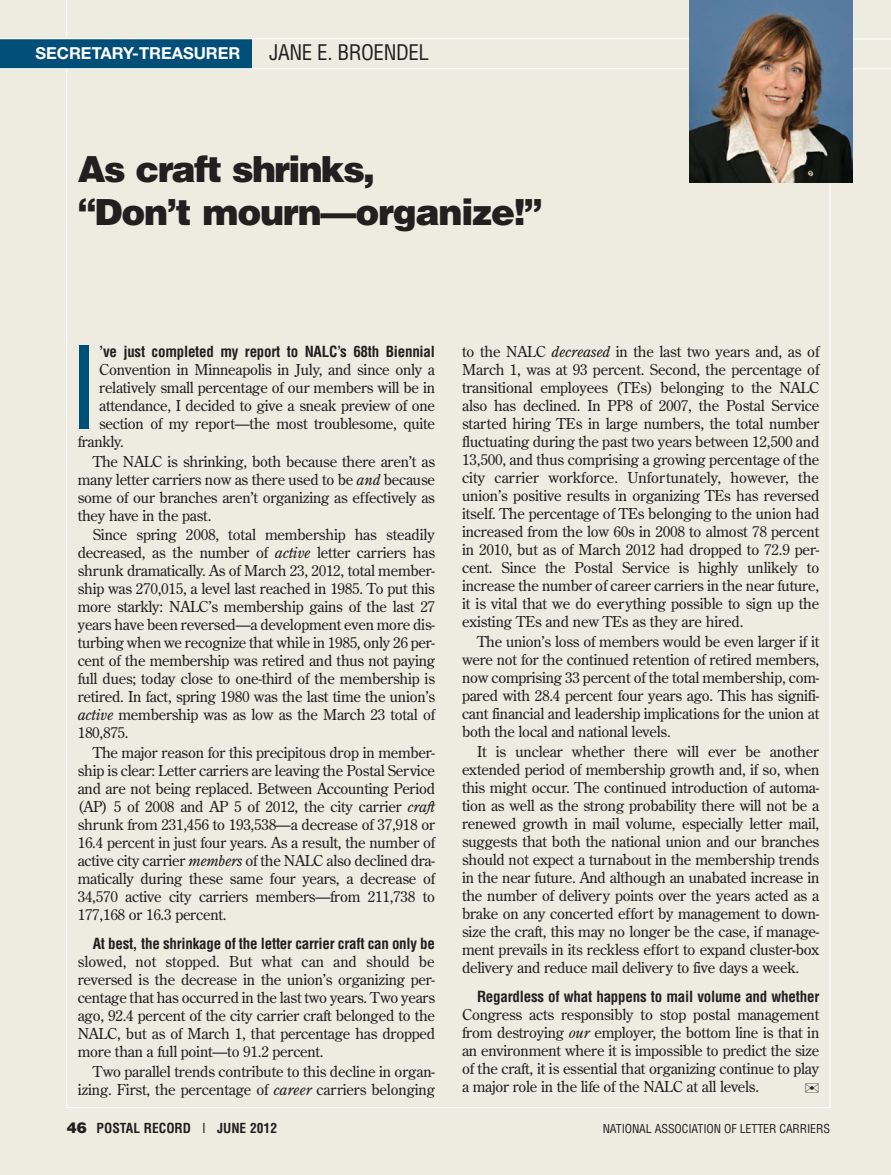
<style>
.page{position:relative;width:891px;height:1175px;background:#fff}
.page>*{position:absolute;margin:0;border:0;box-sizing:border-box;transform-origin:0 0}
.t1{font:condensed 110.85px "Helvetica";color:#004f79}
.t2{font:900 36px/43.2px "Helvetica";letter-spacing:-.035em;color:#231f20}
.t3{font:condensed 21px "Helvetica";letter-spacing:-.02em;color:#231f20}
.t4{font:700 16.5px "Helvetica Neue";color:#fff}
.t5{font:15px/18px "Century Old Style";letter-spacing:-.015em;color:#231f20;text-align:justify}
.t6{font:700 condensed 15px "Helvetica";letter-spacing:-.015em;color:#231f20}
.t7{font:700 condensed 13.5px "Helvetica";color:#231f20}
.t8{font:condensed 12px "Helvetica";letter-spacing:-.01em;color:#231f20}
.s1{font-style:italic}
.s2{font-weight:900;font-stretch:normal;font-size:15px}
.s3{font-weight:400}
</style>
<div class="page">
<div style="left:0;top:0;width:891px;height:1174px;background:#eeebe0"></div>
<hr style="left:67px;top:1107px;width:763px;height:1px;background:#fff">
<hr style="left:830px;top:6px;width:1px;height:1101px;background:#fff">
<hr style="left:66px;top:0;width:1px;height:1107px;background:#fff">
<div style="left:0;top:39px;width:252px;height:30px;background:#004f79"></div>
<hr style="left:0;top:68px;width:803px;height:1px;background:#fff">
<hr style="left:0;top:38px;width:818px;height:1px;background:#fff">
<hr style="left:846px;top:68px;width:45px;height:1px;background:#fff">
<hr style="left:845px;top:39px;width:46px;height:1px;background:#fff">
<img style="left:689px;top:0;width:163px;height:182px">
<p class="t4" style="left:35px;top:47px;width:207px">SECRETARY-TREASURER</p>
<h3 class="t3" style="left:269px;top:41px;width:161px">JANE E. BROENDEL</h3>
<h2 class="t2" style="left:78px;top:148px;width:466px">As craft shrinks,<br>“Don’t mourn—organize!”</h2>
<h1 class="t1" style="left:68px;top:326px;width:32px">I</h1>
<p class="t6" style="left:99px;top:343px;width:337px">’ve just completed my report to NALC’s 68th Biennial</p>
<p class="t5" style="left:99px;top:361px;width:337px">Convention in Minneapolis in July, and since only a</p>
<p class="t5" style="left:99px;top:379px;width:337px">relatively small percentage of our members will be in</p>
<p class="t5" style="left:99px;top:397px;width:337px">attendance, I decided to give a sneak preview of one</p>
<p class="t5" style="left:99px;top:415px;width:337px">section of my report—the most troublesome, quite</p>
<p class="t5" style="left:78px;top:433px;width:48px">frankly.</p>
<p class="t5" style="left:78px;top:452px;width:359px;text-indent:15px">The NALC is shrinking, both because there aren’t as many letter carriers now as there used to be <span class="s1">and</span> because some of our branches aren’t organizing as effectively as they have in the past.</p>
<p class="t5" style="left:78px;top:526px;width:359px;text-indent:15px">Since spring 2008, total membership has steadily decreased, as the number of <span class="s1">active</span> letter carriers has shrunk dramatically. As of March 23, 2012, total member&shy;ship was 270,015, a level last reached in 1985. To put this more starkly: NALC’s membership gains of the last 27 years have been reversed—a development even more dis&shy;turbing when we recognize that while in 1985, only 26 per&shy;cent of the membership was retired and thus not paying full dues; today close to one-third of the membership is retired. In fact, spring 1980 was the last time the union’s <span class="s1">active</span> membership was as low as the March 23 total of 180,875.</p>
<p class="t5" style="left:78px;top:744px;width:359px;text-indent:15px">The major reason for this precipitous drop in member&shy;ship is clear: Letter carriers are leaving the Postal Service and are not being replaced. Between Accounting Period (AP) 5 of 2008 and AP 5 of 2012, the city carrier <span class="s1">craft </span>shrunk from 231,456 to 193,538—a decrease of 37,918 or 16.4 percent in just four years. As a result, the number of active city carrier <span class="s1">members</span> of the NALC also declined dra&shy;matically during these same four years, a decrease of 34,570 active city carriers members—from 211,738 to 177,168 or 16.3 percent.</p>
<p class="t6" style="left:93px;top:934px;width:344px">At best, the shrinkage of the letter carrier craft can only be</p>
<p class="t5" style="left:78px;top:952px;width:359px">slowed, not stopped. But what can and should be reversed is the decrease in the union’s organizing per&shy;centage that has occurred in the last two years. Two years ago, 92.4 percent of the city carrier craft belonged to the NALC, but as of March 1, that percentage has dropped more than a full point—to 91.2 percent.</p>
<p class="t5" style="left:78px;top:1062px;width:359px;text-align:right">Two parallel trends contribute to this decline in organ&shy;izing. First, the percentage of <span class="s1">career</span> carriers belonging</p>
<p class="t5" style="left:462px;top:343px;width:359px">to the NALC <span class="s1">decreased</span> in the last two years and, as of March 1, was at 93 percent. Second, the percentage of transitional employees (TEs) belonging to the NALC also has declined. In PP8 of 2007, the Postal Service started hiring TEs in large numbers, the total number fluctuating during the past two years between 12,500 and 13,500, and thus comprising a growing percentage of the city carrier workforce. Unfortunately, however, the union’s positive results in organizing TEs has reversed itself. The percentage of TEs belonging to the union had increased from the low 60s in 2008 to almost 78 percent in 2010, but as of March 2012 had dropped to 72.9 per&shy;cent. Since the Postal Service is highly unlikely to increase the number of career carriers in the near future, it is vital that we do everything possible to sign up the existing TEs and new TEs as they are hired.</p>
<p class="t5" style="left:462px;top:633px;width:359px;text-indent:15px">The union’s loss of members would be even larger if it were not for the continued retention of retired members, now comprising 33 percent of the total membership, com&shy;pared with 28.4 percent four years ago. This has signifi&shy;cant financial and leadership implications for the union at both the local and national levels.</p>
<p class="t5" style="left:462px;top:743px;width:359px;text-indent:15px">It is unclear whether there will ever be another extended period of membership growth and, if so, when this might occur. The continued introduction of automa&shy;tion as well as the strong probability there will not be a renewed growth in mail volume, especially letter mail, suggests that both the national union and our branches should not expect a turnabout in the membership trends in the near future. And although an unabated increase in the number of delivery points over the years acted as a brake on any concerted effort by management to down&shy;size the craft, this may no longer be the case, if manage&shy;ment prevails in its reckless effort to expand cluster-box delivery and reduce mail delivery to five days a week.</p>
<p class="t6" style="left:477px;top:988px;width:344px">Regardless of what happens to mail volume and whether</p>
<p class="t5" style="left:462px;top:1005px;width:359px">Congress acts responsibly to stop postal management from destroying <span class="s1">our</span> employer, the bottom line is that in an environment where it is impossible to predict the size of the craft, it is essential that organizing continue to play a major role in the life of the NALC at all levels.</p>
<p class="t7" style="left:67px;top:1120px;width:212px"><span class="s2">46</span> POSTAL RECORD <span class="s3">I</span> JUNE 2012</p>
<p class="t8" style="left:603px;top:1121px;width:229px">NATIONAL ASSOCIATION OF LETTER CARRIERS</p>
</div>
